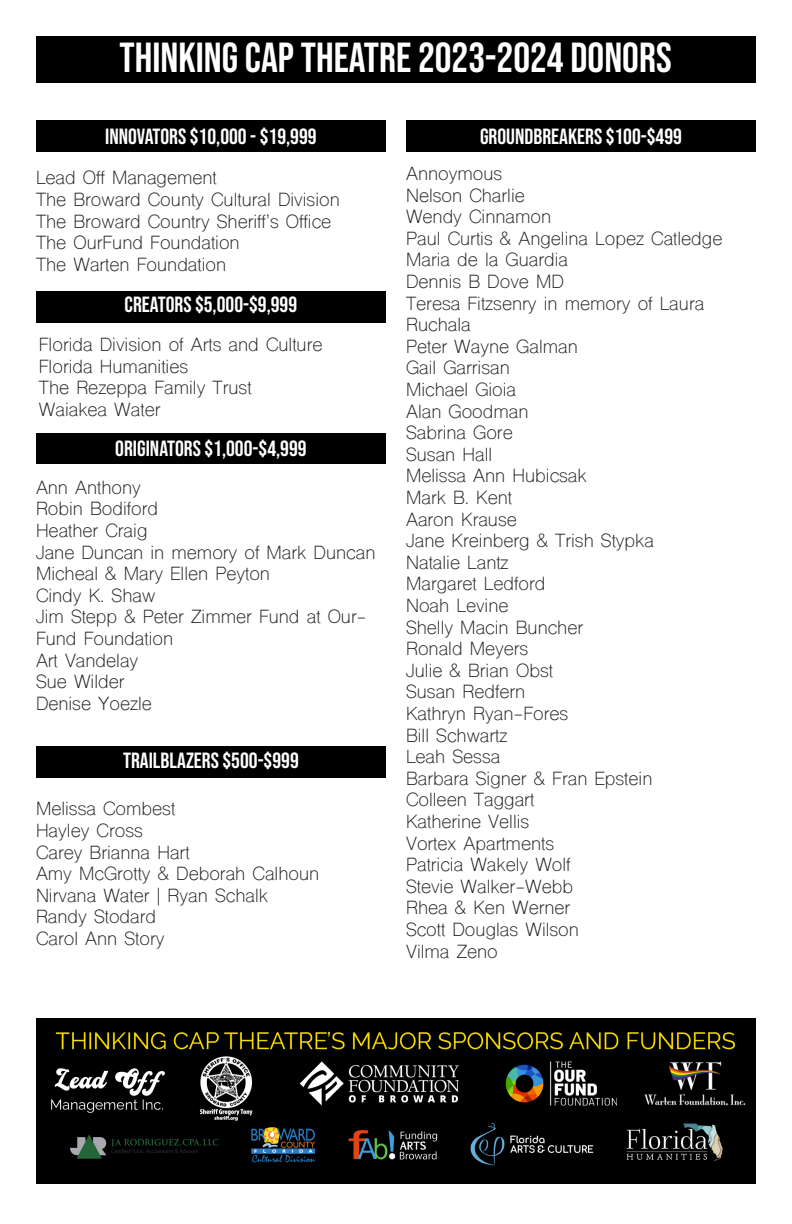
<style>
.page{position:relative;width:792px;height:1224px;background:#fff}
.page>*{position:absolute;margin:0;border:0;box-sizing:border-box;transform-origin:0 0}
.t1{font:42px "Bebas Neue";color:#fff}
.t2{font:22px "Bebas Neue";color:#fff}
.t3{font:18px/21.6px "Shree Dev 0714";color:#231f20}
</style>
<div class="page">
<div style="left:36px;top:36px;width:719px;height:46px;background:#000"></div>
<div style="left:36px;top:120px;width:350px;height:32px;background:#000"></div>
<div style="left:36px;top:746px;width:350px;height:32px;background:#000"></div>
<div style="left:36px;top:433px;width:350px;height:30px;background:#000"></div>
<div style="left:36px;top:291px;width:350px;height:31px;background:#000"></div>
<div style="left:406px;top:120px;width:350px;height:32px;background:#000"></div>
<img style="left:36px;top:1018px;width:720px;height:166px">
<p class="t1" style="left:119px;top:34px;width:554px">THINKING CAP THEATRE 2023-2024 DONORS</p>
<p class="t2" style="left:105px;top:124px;width:213px">INNOVATORS $10,000 - $19,999</p>
<p class="t3" style="left:36px;top:169px;width:182px">Lead Off Management</p>
<p class="t3" style="left:36px;top:191px;width:305px">The Broward County Cultural Division</p>
<p class="t3" style="left:36px;top:212px;width:297px">The Broward Country Sheriff’s Office</p>
<p class="t3" style="left:36px;top:234px;width:205px">The OurFund Foundation</p>
<p class="t3" style="left:36px;top:256px;width:192px">The Warten Foundation</p>
<p class="t2" style="left:125px;top:292px;width:174px">CREATORS $5,000-$9,999</p>
<p class="t3" style="left:39px;top:336px;width:285px">Florida Division of Arts and Culture</p>
<p class="t3" style="left:39px;top:358px;width:151px">Florida Humanities</p>
<p class="t3" style="left:39px;top:379px;width:214px">The Rezeppa Family Trust</p>
<p class="t3" style="left:39px;top:401px;width:123px">Waiakea Water</p>
<p class="t2" style="left:115px;top:436px;width:193px">ORIGINATORS $1,000-$4,999</p>
<p class="t3" style="left:36px;top:479px;width:106px">Ann Anthony</p>
<p class="t3" style="left:36px;top:500px;width:124px">Robin Bodiford</p>
<p class="t3" style="left:36px;top:522px;width:113px">Heather Craig</p>
<p class="t3" style="left:36px;top:543px;width:341px">Jane Duncan in memory of Mark Duncan</p>
<p class="t3" style="left:36px;top:565px;width:236px">Micheal &amp; Mary Ellen Peyton</p>
<p class="t3" style="left:36px;top:587px;width:121px">Cindy K. Shaw</p>
<p class="t3" style="left:36px;top:608px;width:332px">Jim Stepp &amp; Peter Zimmer Fund at Our-<br>Fund Foundation</p>
<p class="t3" style="left:36px;top:651px;width:104px">Art Vandelay</p>
<p class="t3" style="left:36px;top:673px;width:90px">Sue Wilder</p>
<p class="t3" style="left:36px;top:695px;width:117px">Denise Yoezle</p>
<p class="t2" style="left:123px;top:748px;width:177px">TRAILBLAZERS $500-$999</p>
<p class="t3" style="left:36px;top:800px;width:141px">Melissa Combest</p>
<p class="t3" style="left:36px;top:822px;width:108px">Hayley Cross</p>
<p class="t3" style="left:36px;top:844px;width:155px">Carey Brianna Hart</p>
<p class="t3" style="left:36px;top:865px;width:285px">Amy McGrotty &amp; Deborah Calhoun</p>
<p class="t3" style="left:36px;top:887px;width:234px">Nirvana Water | Ryan Schalk</p>
<p class="t3" style="left:36px;top:908px;width:122px">Randy Stodard</p>
<p class="t3" style="left:36px;top:930px;width:130px">Carol Ann Story</p>
<p class="t2" style="left:480px;top:124px;width:204px">GROUNDBREAKERS $100-$499</p>
<p class="t3" style="left:406px;top:165px;width:98px">Annoymous</p>
<p class="t3" style="left:406px;top:186px;width:120px">Nelson Charlie</p>
<p class="t3" style="left:406px;top:208px;width:147px">Wendy Cinnamon</p>
<p class="t3" style="left:406px;top:230px;width:318px">Paul Curtis &amp; Angelina Lopez Catledge</p>
<p class="t3" style="left:406px;top:251px;width:163px">Maria de la Guardia</p>
<p class="t3" style="left:406px;top:273px;width:159px">Dennis B Dove MD</p>
<p class="t3" style="left:406px;top:294px;width:300px">Teresa Fitzsenry in memory of Laura<br>Ruchala</p>
<p class="t3" style="left:406px;top:338px;width:173px">Peter Wayne Galman</p>
<p class="t3" style="left:406px;top:359px;width:105px">Gail Garrisan</p>
<p class="t3" style="left:406px;top:381px;width:112px">Michael Gioia</p>
<p class="t3" style="left:406px;top:402px;width:124px">Alan Goodman</p>
<p class="t3" style="left:406px;top:424px;width:108px">Sabrina Gore</p>
<p class="t3" style="left:406px;top:446px;width:88px">Susan Hall</p>
<p class="t3" style="left:406px;top:467px;width:182px">Melissa Ann Hubicsak</p>
<p class="t3" style="left:406px;top:489px;width:107px">Mark B. Kent</p>
<p class="t3" style="left:406px;top:510px;width:112px">Aaron Krause</p>
<p class="t3" style="left:406px;top:532px;width:249px">Jane Kreinberg &amp; Trish Stypka</p>
<p class="t3" style="left:406px;top:554px;width:104px">Natalie Lantz</p>
<p class="t3" style="left:406px;top:575px;width:141px">Margaret Ledford</p>
<p class="t3" style="left:406px;top:597px;width:104px">Noah Levine</p>
<p class="t3" style="left:406px;top:618px;width:179px">Shelly Macin Buncher</p>
<p class="t3" style="left:406px;top:640px;width:124px">Ronald Meyers</p>
<p class="t3" style="left:406px;top:662px;width:148px">Julie &amp; Brian Obst</p>
<p class="t3" style="left:406px;top:683px;width:121px">Susan Redfern</p>
<p class="t3" style="left:406px;top:705px;width:164px">Kathryn Ryan-Fores</p>
<p class="t3" style="left:406px;top:726px;width:103px">Bill Schwartz</p>
<p class="t3" style="left:406px;top:748px;width:96px">Leah Sessa</p>
<p class="t3" style="left:406px;top:770px;width:248px">Barbara Signer &amp; Fran Epstein</p>
<p class="t3" style="left:406px;top:791px;width:130px">Colleen Taggart</p>
<p class="t3" style="left:406px;top:813px;width:125px">Katherine Vellis</p>
<p class="t3" style="left:406px;top:834px;width:150px">Vortex Apartments</p>
<p class="t3" style="left:406px;top:856px;width:166px">Patricia Wakely Wolf</p>
<p class="t3" style="left:406px;top:878px;width:169px">Stevie Walker-Webb</p>
<p class="t3" style="left:406px;top:899px;width:166px">Rhea &amp; Ken Werner</p>
<p class="t3" style="left:406px;top:921px;width:174px">Scott Douglas Wilson</p>
<p class="t3" style="left:406px;top:942px;width:93px">Vilma Zeno</p>
</div>
